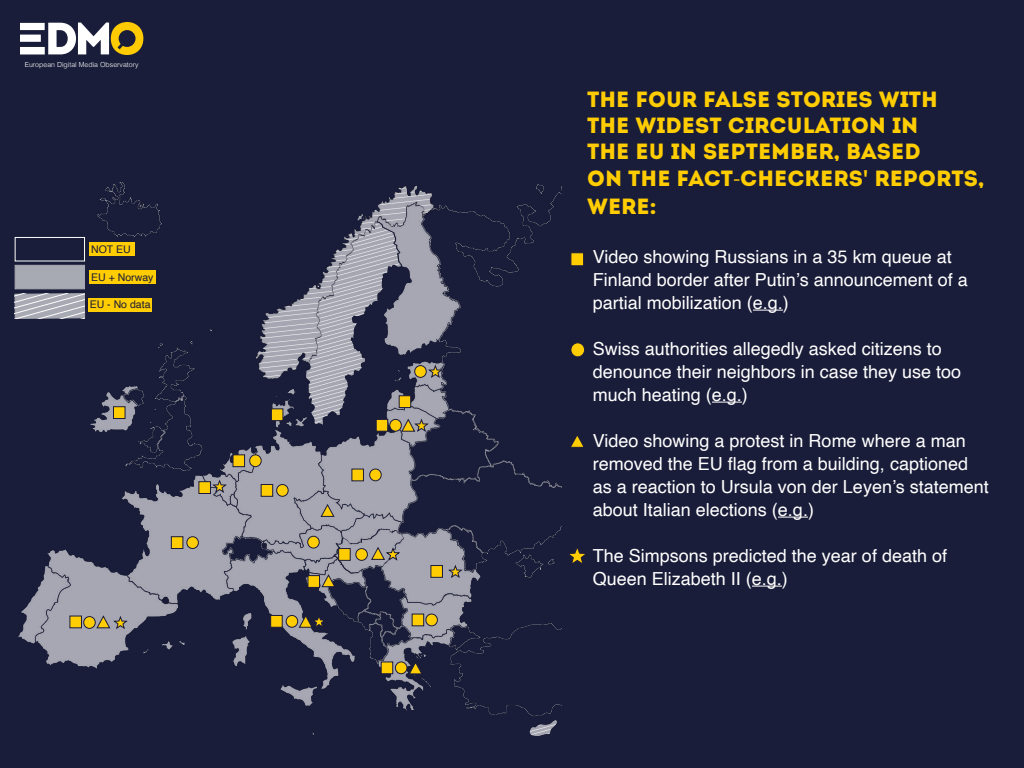
<style>
.page{position:relative;width:1024px;height:768px;background:#1a1d39}
.page>*{position:absolute;margin:0;border:0;box-sizing:border-box;transform-origin:0 0}
.t1{font:22px/26.4px "Intro Demo Black Caps";color:#ffcd02}
.t2{font:18px/23px "Helvetica";color:#fff}
.t3{font:10.5px "Helvetica";color:#1c1c3a}
.t4{font:300 7px "Helvetica";color:#fff}
.s1{font-family:"Myriad Pro"}
.s2{font-family:"Helvetica";font-weight:700}
</style>
<div class="page">
<svg style="left:20px;top:22px;width:123px;height:33px"></svg>
<img style="left:14px;top:182px;width:548px;height:554px">
<div style="left:15px;top:237px;width:70px;height:24px;border:1px solid #fff"></div>
<div style="left:15px;top:265px;width:70px;height:24px;background:#a7a9b3"></div>
<div style="left:89px;top:242px;width:46px;height:14px;background:#ffcd02"></div>
<div style="left:89px;top:270px;width:67px;height:14px;background:#ffcd02"></div>
<div style="left:88px;top:298px;width:64px;height:13px;background:#ffcd02"></div>
<hr style="left:753px;top:310px;width:30px;height:1px;background:#fff">
<hr style="left:712px;top:402px;width:30px;height:1px;background:#fff">
<hr style="left:778px;top:517px;width:30px;height:1px;background:#fff">
<hr style="left:752px;top:586px;width:30px;height:1px;background:#fff">
<div style="left:571px;top:343px;width:14px;height:14px;background:#ffcd02;border-radius:50%"></div>
<div style="left:570px;top:342px;width:15px;height:15px;border:1px solid #1c1c3a;border-radius:50%"></div>
<div style="left:570px;top:252px;width:14px;height:14px;background:#ffcd02;border:1px solid #1c1c3a"></div>
<svg style="left:569px;top:548px;width:16px;height:16px"></svg>
<svg style="left:571px;top:436px;width:13px;height:12px"></svg>
<svg style="left:14px;top:293px;width:71px;height:26px;background:#b1b3bc"></svg>
<div style="left:270px;top:615px;width:12px;height:13px;background:#ffcd02;border:1px solid #1c1c3a"></div>
<div style="left:381px;top:662px;width:12px;height:12px;background:#ffcd02;border:1px solid #1c1c3a"></div>
<div style="left:84px;top:617px;width:11px;height:11px;background:#ffcd02;border-radius:50%"></div>
<div style="left:83px;top:616px;width:13px;height:13px;border:1px solid #1c1c3a;border-radius:50%"></div>
<div style="left:261px;top:484px;width:12px;height:13px;background:#ffcd02;border:1px solid #1c1c3a"></div>
<div style="left:199px;top:481px;width:12px;height:13px;background:#ffcd02;border:1px solid #1c1c3a"></div>
<div style="left:431px;top:565px;width:12px;height:13px;background:#ffcd02;border:1px solid #1c1c3a"></div>
<div style="left:113px;top:406px;width:12px;height:13px;background:#ffcd02;border:1px solid #1c1c3a"></div>
<div style="left:308px;top:575px;width:12px;height:13px;background:#ffcd02;border:1px solid #1c1c3a"></div>
<div style="left:286px;top:615px;width:12px;height:12px;background:#ffcd02;border-radius:50%"></div>
<div style="left:286px;top:615px;width:12px;height:13px;border:1px solid #1c1c3a;border-radius:50%"></div>
<div style="left:277px;top:485px;width:11px;height:11px;background:#ffcd02;border-radius:50%"></div>
<div style="left:276px;top:484px;width:12px;height:13px;border:1px solid #1c1c3a;border-radius:50%"></div>
<svg style="left:448px;top:565px;width:15px;height:13px"></svg>
<svg style="left:401px;top:419px;width:28px;height:13px"></svg>
<div style="left:70px;top:616px;width:12px;height:12px;background:#ffcd02;border:1px solid #1c1c3a"></div>
<div style="left:171px;top:536px;width:12px;height:13px;background:#ffcd02;border:1px solid #1c1c3a"></div>
<div style="left:271px;top:409px;width:12px;height:12px;background:#ffcd02;border:1px solid #1c1c3a"></div>
<svg style="left:321px;top:574px;width:15px;height:13px"></svg>
<div style="left:352px;top:469px;width:12px;height:12px;background:#ffcd02;border:1px solid #1c1c3a"></div>
<div style="left:250px;top:455px;width:11px;height:12px;background:#ffcd02;border-radius:50%"></div>
<div style="left:249px;top:455px;width:12px;height:12px;border:1px solid #1c1c3a;border-radius:50%"></div>
<div style="left:308px;top:536px;width:11px;height:12px;background:#ffcd02;border-radius:50%"></div>
<div style="left:307px;top:536px;width:13px;height:12px;border:1px solid #1c1c3a;border-radius:50%"></div>
<div style="left:395px;top:662px;width:12px;height:12px;background:#ffcd02;border-radius:50%"></div>
<div style="left:395px;top:662px;width:12px;height:12px;border:1px solid #1c1c3a;border-radius:50%"></div>
<div style="left:187px;top:537px;width:11px;height:12px;background:#ffcd02;border-radius:50%"></div>
<div style="left:187px;top:536px;width:12px;height:13px;border:1px solid #1c1c3a;border-radius:50%"></div>
<div style="left:370px;top:469px;width:11px;height:12px;background:#ffcd02;border-radius:50%"></div>
<div style="left:369px;top:469px;width:12px;height:12px;border:1px solid #1c1c3a;border-radius:50%"></div>
<svg style="left:371px;top:547px;width:29px;height:14px"></svg>
<div style="left:390px;top:419px;width:11px;height:12px;background:#ffcd02;border-radius:50%"></div>
<div style="left:390px;top:419px;width:12px;height:12px;border:1px solid #1c1c3a;border-radius:50%"></div>
<svg style="left:428px;top:365px;width:15px;height:13px"></svg>
<svg style="left:212px;top:480px;width:15px;height:13px"></svg>
<svg style="left:96px;top:616px;width:32px;height:13px"></svg>
<svg style="left:320px;top:504px;width:15px;height:13px"></svg>
<svg style="left:409px;top:662px;width:14px;height:12px"></svg>
<div style="left:376px;top:419px;width:12px;height:12px;background:#ffcd02;border:1px solid #1c1c3a"></div>
<div style="left:399px;top:396px;width:12px;height:12px;background:#ffcd02;border:1px solid #1c1c3a"></div>
<div style="left:233px;top:455px;width:12px;height:12px;background:#ffcd02;border:1px solid #1c1c3a"></div>
<div style="left:412px;top:614px;width:12px;height:12px;background:#ffcd02;border:1px solid #1c1c3a"></div>
<div style="left:338px;top:548px;width:12px;height:13px;background:#ffcd02;border:1px solid #1c1c3a"></div>
<div style="left:415px;top:366px;width:11px;height:11px;background:#ffcd02;border-radius:50%"></div>
<div style="left:414px;top:365px;width:13px;height:13px;border:1px solid #1c1c3a;border-radius:50%"></div>
<div style="left:426px;top:614px;width:11px;height:12px;background:#ffcd02;border-radius:50%"></div>
<div style="left:426px;top:614px;width:12px;height:12px;border:1px solid #1c1c3a;border-radius:50%"></div>
<div style="left:356px;top:549px;width:11px;height:11px;background:#ffcd02;border-radius:50%"></div>
<div style="left:356px;top:548px;width:12px;height:13px;border:1px solid #1c1c3a;border-radius:50%"></div>
<svg style="left:299px;top:615px;width:27px;height:13px"></svg>
<p class="t4" style="left:25px;top:62px;width:115px">European Digital Media Observatory</p>
<p class="t3" style="left:91px;top:245px;width:41px">NOT EU</p>
<p class="t3" style="left:91px;top:273px;width:64px">EU + Norway</p>
<p class="t3" style="left:90px;top:300px;width:62px">EU - No data</p>
<p class="t1" style="left:587px;top:86px;width:399px">THE FOUR FALSE STORIES WITH<br>THE WIDEST CIRCULATION IN<br>THE EU IN SEPTEMBER, BASED<br>ON THE FACT<span class="s1">-</span>CHECKERS<span class="s2">'</span> REPORTS,</p>
<p class="t1" style="left:587px;top:194px;width:71px">WERE:</p>
<p class="t2" style="left:593px;top:246px;width:376px">Video showing Russians in a 35 km queue at<br>Finland border after Putin’s announcement of a partial mobilization (e.g.)</p>
<p class="t2" style="left:593px;top:338px;width:370px">Swiss authorities allegedly asked citizens to denounce their neighbors in case they use too much heating (e.g.)</p>
<p class="t2" style="left:593px;top:430px;width:397px">Video showing a protest in Rome where a man removed the EU flag from a building, captioned as a reaction to Ursula von der Leyen’s statement about Italian elections (e.g.)</p>
<p class="t2" style="left:593px;top:545px;width:356px">The Simpsons predicted the year of death of<br>Queen Elizabeth II (e.g.)</p>
</div>
